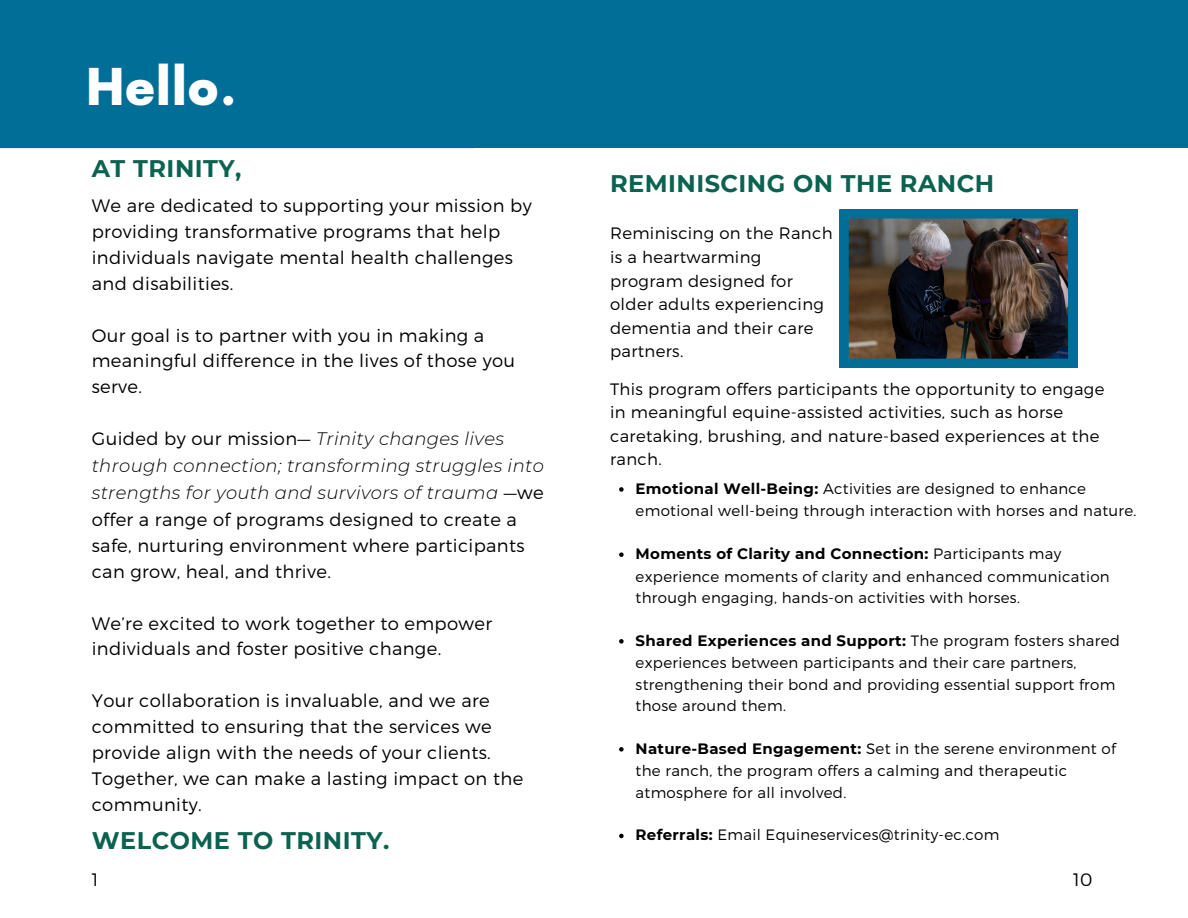
<style>
.page{position:relative;width:1188px;height:918px;background:#fff}
.page>*{position:absolute;margin:0;border:0;box-sizing:border-box;transform-origin:0 0}
.t1{font:900 49.5px "Now";color:#fff}
.t2{font:700 24px "Montserrat";letter-spacing:.02em;color:#0a6250}
.t3{font:300 18px/25.8px "Montserrat";letter-spacing:.02em;color:#000}
.t4{font:300 16.5px/23.7px "Montserrat";letter-spacing:.02em;color:#000}
.t5{font:300 15px/21.9px "Montserrat";letter-spacing:.02em;color:#000}
.s1{font-style:italic}
.s2{font-weight:700}
</style>
<div class="page">
<img style="left:840px;top:210px;width:237px;height:158px">
<svg style="left:619px;top:487px;width:5px;height:5px"></svg>
<svg style="left:619px;top:552px;width:5px;height:5px"></svg>
<svg style="left:619px;top:639px;width:5px;height:5px"></svg>
<svg style="left:619px;top:747px;width:5px;height:5px"></svg>
<svg style="left:619px;top:834px;width:5px;height:4px"></svg>
<div style="left:0;top:0;width:594px;height:148px;background:#006e96"></div>
<div style="left:594px;top:0;width:594px;height:148px;background:#006e96"></div>
<p class="t1" style="left:86px;top:61px;width:153px">Hello.</p>
<p class="t2" style="left:92px;top:154px;width:151px">AT TRINITY,</p>
<h4 class="t3" style="left:92px;top:192px;width:441px">We are dedicated to supporting your mission by providing transformative programs that help individuals navigate mental health challenges and disabilities.</h4>
<p class="t3" style="left:92px;top:321px;width:425px">Our goal is to partner with you in making a meaningful difference in the lives of those you serve.</p>
<h4 class="t3" style="left:92px;top:424px;width:454px;line-height:26.5px">Guided by our mission— <span class="s1">Trinity changes lives through connection; transforming struggles into strengths for youth and survivors of trauma</span> —we offer a range of programs designed to create a safe, nurturing environment where participants can grow, heal, and thrive.</h4>
<p class="t3" style="left:92px;top:609px;width:402px">We’re excited to work together to empower individuals and foster positive change.</p>
<p class="t3" style="left:92px;top:687px;width:433px">Your collaboration is invaluable, and we are committed to ensuring that the services we provide align with the needs of your clients.<br>Together, we can make a lasting impact on the community.</p>
<h3 class="t2" style="left:92px;top:825px;width:299px">WELCOME TO TRINITY.</h3>
<h3 class="t2" style="left:610px;top:169px;width:386px">REMINISCING ON THE RANCH</h3>
<h3 class="t4" style="left:610px;top:221px;width:224px">Reminiscing on the Ranch is a heartwarming program designed for older adults experiencing dementia and their care partners.</h3>
<p class="t4" style="left:610px;top:376px;width:496px">This program offers participants the opportunity to engage in meaningful equine-assisted activities, such as horse caretaking, brushing, and nature-based experiences at the ranch.</p>
<h4 class="t5" style="left:636px;top:477px;width:502px;line-height:22.5px"><span class="s2">Emotional Well-Being:</span> Activities are designed to enhance emotional well-being through interaction with horses and nature.</h4>
<h4 class="t5" style="left:636px;top:542px;width:476px"><span class="s2">Moments of Clarity and Connection:</span> Participants may experience moments of clarity and enhanced communication through engaging, hands-on activities with horses.</h4>
<h4 class="t5" style="left:636px;top:629px;width:486px"><span class="s2">Shared Experiences and Support:</span> The program fosters shared experiences between participants and their care partners, strengthening their bond and providing essential support from those around them.</h4>
<h4 class="t5" style="left:636px;top:737px;width:482px"><span class="s2">Nature-Based Engagement:</span> Set in the serene environment of the ranch, the program offers a calming and therapeutic atmosphere for all involved.</h4>
<h4 class="t5" style="left:636px;top:823px;width:365px"><span class="s2">Referrals:</span> Email Equineservices@trinity-ec.com</h4>
<p class="t3" style="left:92px;top:866px;width:8px">1</p>
<p class="t3" style="left:1073px;top:866px;width:21px">10</p>
</div>
